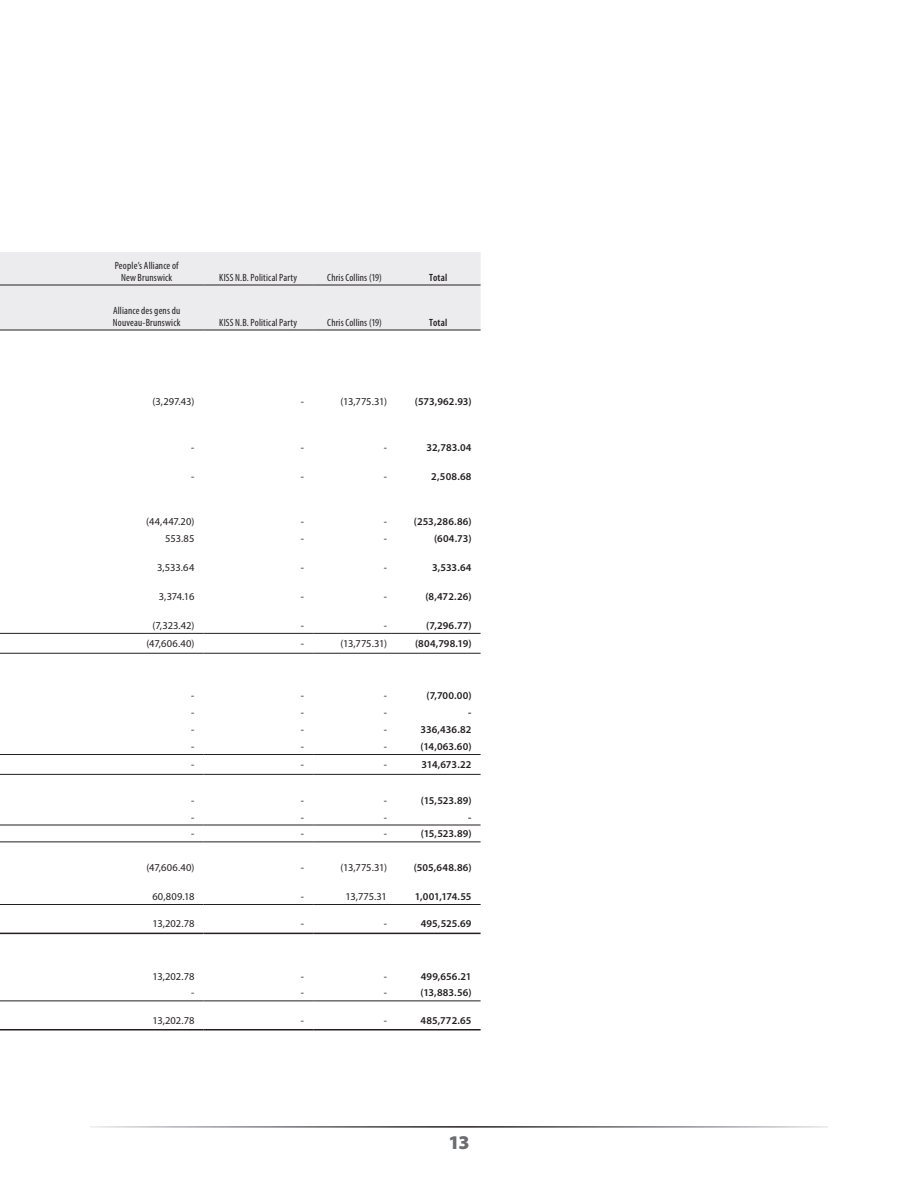
<style>
.page{position:relative;width:918px;height:1188px;background:#fff}
.page>*{position:absolute;margin:0;border:0;box-sizing:border-box;transform-origin:0 0}
.t1{font:900 19.5px "Myriad Pro";color:#6c6d70}
.t2{font:600 10.5px "Myriad Pro";letter-spacing:.005em;color:#231f20}
.t3{font:10.5px "Myriad Pro";letter-spacing:-.015em;color:#231f20}
.t4{font:condensed 10.5px/12px "Myriad Pro";letter-spacing:.015em;color:#231f20;text-align:center}
.t5{font:600 condensed 10.5px "Myriad Pro";letter-spacing:.015em;color:#231f20}
</style>
<div class="page">
<div style="left:0;top:252px;width:481px;height:78px;background:#ececee"></div>
<hr style="left:0;top:285px;width:90px;height:1px;background:#231f20">
<hr style="left:90px;top:285px;width:113px;height:1px;background:#231f20">
<hr style="left:203px;top:285px;width:110px;height:1px;background:#231f20">
<hr style="left:313px;top:285px;width:83px;height:1px;background:#231f20">
<hr style="left:396px;top:285px;width:85px;height:1px;background:#231f20">
<hr style="left:0;top:330px;width:90px;height:1px;background:#231f20">
<hr style="left:90px;top:330px;width:113px;height:1px;background:#231f20">
<hr style="left:203px;top:330px;width:110px;height:1px;background:#231f20">
<hr style="left:313px;top:330px;width:83px;height:1px;background:#231f20">
<hr style="left:396px;top:330px;width:85px;height:1px;background:#231f20">
<hr style="left:0;top:633px;width:90px;height:1px;background:#231f20">
<hr style="left:90px;top:633px;width:113px;height:1px;background:#231f20">
<hr style="left:203px;top:633px;width:110px;height:1px;background:#231f20">
<hr style="left:313px;top:633px;width:83px;height:1px;background:#231f20">
<hr style="left:396px;top:633px;width:85px;height:1px;background:#231f20">
<hr style="left:0;top:653px;width:90px;height:1px;background:#231f20">
<hr style="left:90px;top:653px;width:113px;height:1px;background:#231f20">
<hr style="left:203px;top:653px;width:110px;height:1px;background:#231f20">
<hr style="left:313px;top:653px;width:83px;height:1px;background:#231f20">
<hr style="left:396px;top:653px;width:85px;height:1px;background:#231f20">
<hr style="left:0;top:754px;width:90px;height:1px;background:#231f20">
<hr style="left:90px;top:754px;width:113px;height:1px;background:#231f20">
<hr style="left:203px;top:754px;width:110px;height:1px;background:#231f20">
<hr style="left:313px;top:754px;width:83px;height:1px;background:#231f20">
<hr style="left:396px;top:754px;width:85px;height:1px;background:#231f20">
<hr style="left:0;top:774px;width:90px;height:1px;background:#231f20">
<hr style="left:90px;top:774px;width:113px;height:1px;background:#231f20">
<hr style="left:203px;top:774px;width:110px;height:1px;background:#231f20">
<hr style="left:313px;top:774px;width:83px;height:1px;background:#231f20">
<hr style="left:396px;top:774px;width:85px;height:1px;background:#231f20">
<hr style="left:0;top:904px;width:90px;height:1px;background:#231f20">
<hr style="left:90px;top:904px;width:113px;height:1px;background:#231f20">
<hr style="left:203px;top:904px;width:110px;height:1px;background:#231f20">
<hr style="left:313px;top:904px;width:83px;height:1px;background:#231f20">
<hr style="left:396px;top:904px;width:85px;height:1px;background:#231f20">
<hr style="left:0;top:933px;width:90px;height:1px;background:#231f20">
<hr style="left:90px;top:933px;width:113px;height:1px;background:#231f20">
<hr style="left:203px;top:933px;width:110px;height:1px;background:#231f20">
<hr style="left:313px;top:933px;width:83px;height:1px;background:#231f20">
<hr style="left:396px;top:933px;width:85px;height:1px;background:#231f20">
<hr style="left:0;top:1000px;width:90px;height:1px;background:#231f20">
<hr style="left:90px;top:1000px;width:113px;height:1px;background:#231f20">
<hr style="left:203px;top:1000px;width:110px;height:1px;background:#231f20">
<hr style="left:313px;top:1000px;width:83px;height:1px;background:#231f20">
<hr style="left:396px;top:1000px;width:85px;height:1px;background:#231f20">
<hr style="left:0;top:1029px;width:90px;height:1px;background:#231f20">
<hr style="left:90px;top:1029px;width:113px;height:1px;background:#231f20">
<hr style="left:203px;top:1029px;width:110px;height:1px;background:#231f20">
<hr style="left:313px;top:1029px;width:83px;height:1px;background:#231f20">
<hr style="left:396px;top:1029px;width:85px;height:1px;background:#231f20">
<hr style="left:0;top:825px;width:90px;height:1px;background:#231f20">
<hr style="left:90px;top:825px;width:113px;height:1px;background:#231f20">
<hr style="left:203px;top:825px;width:110px;height:1px;background:#231f20">
<hr style="left:313px;top:825px;width:83px;height:1px;background:#231f20">
<hr style="left:396px;top:825px;width:85px;height:1px;background:#231f20">
<hr style="left:0;top:842px;width:90px;height:1px;background:#231f20">
<hr style="left:90px;top:842px;width:113px;height:1px;background:#231f20">
<hr style="left:203px;top:842px;width:110px;height:1px;background:#231f20">
<hr style="left:313px;top:842px;width:83px;height:1px;background:#231f20">
<hr style="left:396px;top:842px;width:85px;height:1px;background:#231f20">
<p class="t4" style="left:115px;top:259px;width:66px">People’s Alliance of<br>New Brunswick</p>
<p class="t4" style="left:113px;top:304px;width:69px;text-align:left">Alliance des gens du<br>Nouveau-Brunswick</p>
<p class="t4" style="left:219px;top:271px;width:79px">KISS N.B. Political Party</p>
<p class="t4" style="left:327px;top:271px;width:56px">Chris Collins (19)</p>
<p class="t5" style="left:429px;top:271px;width:19px">Total</p>
<p class="t4" style="left:219px;top:316px;width:79px">KISS N.B. Political Party</p>
<p class="t4" style="left:327px;top:316px;width:56px">Chris Collins (19)</p>
<p class="t5" style="left:429px;top:316px;width:19px">Total</p>
<p class="t3" style="left:153px;top:395px;width:43px">(3,297.43)</p>
<p class="t3" style="left:301px;top:395px;width:5px">-</p>
<p class="t3" style="left:341px;top:395px;width:48px">(13,775.31)</p>
<p class="t2" style="left:415px;top:395px;width:58px">(573,962.93)</p>
<p class="t3" style="left:191px;top:441px;width:5px">-</p>
<p class="t3" style="left:301px;top:441px;width:5px">-</p>
<p class="t3" style="left:384px;top:441px;width:5px">-</p>
<p class="t2" style="left:426px;top:441px;width:47px">32,783.04</p>
<p class="t3" style="left:191px;top:470px;width:5px">-</p>
<p class="t3" style="left:301px;top:470px;width:5px">-</p>
<p class="t3" style="left:384px;top:470px;width:5px">-</p>
<p class="t2" style="left:431px;top:469px;width:42px">2,508.68</p>
<p class="t3" style="left:146px;top:515px;width:50px">(44,447.20)</p>
<p class="t3" style="left:301px;top:515px;width:5px">-</p>
<p class="t3" style="left:384px;top:515px;width:5px">-</p>
<p class="t2" style="left:414px;top:515px;width:59px">(253,286.86)</p>
<p class="t3" style="left:165px;top:532px;width:31px">553.85</p>
<p class="t3" style="left:301px;top:532px;width:5px">-</p>
<p class="t3" style="left:384px;top:532px;width:5px">-</p>
<p class="t2" style="left:434px;top:532px;width:39px">(604.73)</p>
<p class="t3" style="left:157px;top:561px;width:39px">3,533.64</p>
<p class="t3" style="left:301px;top:561px;width:5px">-</p>
<p class="t3" style="left:384px;top:561px;width:5px">-</p>
<p class="t2" style="left:432px;top:561px;width:41px">3,533.64</p>
<p class="t3" style="left:159px;top:590px;width:37px">3,374.16</p>
<p class="t3" style="left:301px;top:590px;width:5px">-</p>
<p class="t3" style="left:384px;top:590px;width:5px">-</p>
<p class="t2" style="left:425px;top:590px;width:48px">(8,472.26)</p>
<p class="t3" style="left:152px;top:619px;width:43px">(7,323.42)</p>
<p class="t3" style="left:301px;top:619px;width:5px">-</p>
<p class="t3" style="left:384px;top:619px;width:5px">-</p>
<p class="t2" style="left:426px;top:619px;width:47px">(7,296.77)</p>
<p class="t3" style="left:146px;top:637px;width:49px">(47,606.40)</p>
<p class="t3" style="left:301px;top:637px;width:5px">-</p>
<p class="t3" style="left:341px;top:637px;width:48px">(13,775.31)</p>
<p class="t2" style="left:415px;top:637px;width:58px">(804,798.19)</p>
<p class="t3" style="left:191px;top:689px;width:5px">-</p>
<p class="t3" style="left:301px;top:689px;width:5px">-</p>
<p class="t3" style="left:384px;top:689px;width:5px">-</p>
<p class="t2" style="left:427px;top:689px;width:47px">(7,700.00)</p>
<p class="t3" style="left:191px;top:706px;width:5px">-</p>
<p class="t3" style="left:301px;top:706px;width:5px">-</p>
<p class="t3" style="left:384px;top:706px;width:5px">-</p>
<p class="t2" style="left:468px;top:706px;width:5px">-</p>
<p class="t3" style="left:191px;top:723px;width:5px">-</p>
<p class="t3" style="left:301px;top:723px;width:5px">-</p>
<p class="t3" style="left:384px;top:723px;width:5px">-</p>
<p class="t2" style="left:421px;top:723px;width:53px">336,436.82</p>
<p class="t3" style="left:191px;top:740px;width:5px">-</p>
<p class="t3" style="left:301px;top:740px;width:5px">-</p>
<p class="t3" style="left:384px;top:740px;width:5px">-</p>
<p class="t2" style="left:421px;top:740px;width:53px">(14,063.60)</p>
<p class="t3" style="left:191px;top:758px;width:5px">-</p>
<p class="t3" style="left:301px;top:758px;width:5px">-</p>
<p class="t3" style="left:384px;top:758px;width:5px">-</p>
<p class="t2" style="left:422px;top:758px;width:51px">314,673.22</p>
<p class="t3" style="left:191px;top:794px;width:5px">-</p>
<p class="t3" style="left:301px;top:794px;width:5px">-</p>
<p class="t3" style="left:384px;top:794px;width:5px">-</p>
<p class="t2" style="left:421px;top:793px;width:52px">(15,523.89)</p>
<p class="t3" style="left:191px;top:811px;width:5px">-</p>
<p class="t3" style="left:301px;top:811px;width:5px">-</p>
<p class="t3" style="left:384px;top:811px;width:5px">-</p>
<p class="t2" style="left:468px;top:810px;width:5px">-</p>
<p class="t3" style="left:191px;top:827px;width:5px">-</p>
<p class="t3" style="left:301px;top:827px;width:5px">-</p>
<p class="t3" style="left:384px;top:827px;width:5px">-</p>
<p class="t2" style="left:421px;top:827px;width:52px">(15,523.89)</p>
<p class="t3" style="left:146px;top:861px;width:49px">(47,606.40)</p>
<p class="t3" style="left:301px;top:861px;width:5px">-</p>
<p class="t3" style="left:341px;top:861px;width:48px">(13,775.31)</p>
<p class="t2" style="left:414px;top:861px;width:59px">(505,648.86)</p>
<p class="t3" style="left:152px;top:890px;width:44px">60,809.18</p>
<p class="t3" style="left:301px;top:890px;width:5px">-</p>
<p class="t3" style="left:346px;top:890px;width:43px">13,775.31</p>
<p class="t2" style="left:415px;top:890px;width:58px">1,001,174.55</p>
<p class="t3" style="left:153px;top:917px;width:43px">13,202.78</p>
<p class="t3" style="left:301px;top:917px;width:5px">-</p>
<p class="t3" style="left:384px;top:917px;width:5px">-</p>
<p class="t2" style="left:421px;top:917px;width:52px">495,525.69</p>
<p class="t3" style="left:153px;top:970px;width:43px">13,202.78</p>
<p class="t3" style="left:301px;top:970px;width:5px">-</p>
<p class="t3" style="left:384px;top:970px;width:5px">-</p>
<p class="t2" style="left:421px;top:969px;width:52px">499,656.21</p>
<p class="t3" style="left:191px;top:986px;width:5px">-</p>
<p class="t3" style="left:301px;top:986px;width:5px">-</p>
<p class="t3" style="left:384px;top:986px;width:5px">-</p>
<p class="t2" style="left:421px;top:986px;width:53px">(13,883.56)</p>
<p class="t3" style="left:153px;top:1014px;width:43px">13,202.78</p>
<p class="t3" style="left:301px;top:1014px;width:5px">-</p>
<p class="t3" style="left:384px;top:1014px;width:5px">-</p>
<p class="t2" style="left:420px;top:1014px;width:53px">485,772.65</p>
<h1 class="t1" style="left:448px;top:1131px;width:23px">13</h1>
</div>
